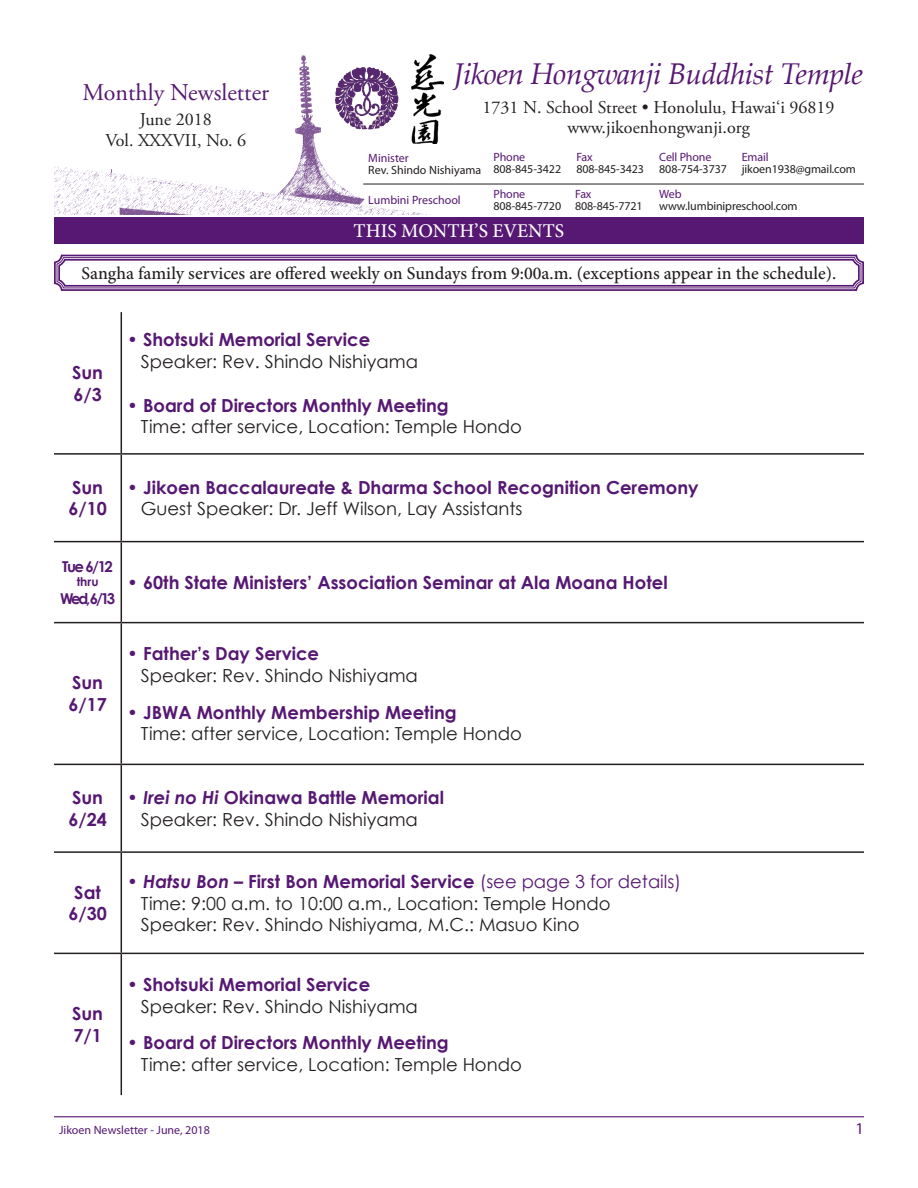
<style>
.page{position:relative;width:918px;height:1188px;background:#fff}
.page>*{position:absolute;margin:0;border:0;box-sizing:border-box;transform-origin:0 0}
.t1{font:italic 30px "Palatino Linotype";letter-spacing:-.02em;color:#561872}
.t2{font:24px "Adobe Garamond Pro";color:#561872}
.t3{font:500 19.5px "Minion Pro";color:#fff}
.t4{font:18px/21.6px "Century Gothic";color:#231f20}
.t5{font:700 18px/21.6px "Century Gothic";color:#561872}
.t6{font:500 18px "Minion Pro";color:#231f20}
.t7{font:18px/21.6px "Adobe Garamond Pro";color:#231f20;text-align:center}
.t8{font:16.5px "Myriad Pro";color:#561872}
.t9{font:700 15px "Century Gothic";letter-spacing:-.125em;color:#561872}
.t10{font:12px "Myriad Pro";letter-spacing:-.01em;color:#231f20}
.t11{font:12px "Myriad Pro";color:#561872}
.t12{font:700 12px "Century Gothic";color:#561872}
.s1{font-weight:700;color:#561872}
.s2{font-weight:700;font-style:italic;color:#561872}
.s3{color:#561872}
</style>
<div class="page">
<hr style="left:54px;top:1116px;width:810px;height:1px;background:#561872">
<svg style="left:54px;top:254px;width:810px;height:37px"></svg>
<div style="left:57px;top:257px;width:804px;height:31px;border:1px solid #561872;border-radius:6px"></div>
<div style="left:58px;top:259px;width:802px;height:28px;border:2px solid #561872;border-radius:6px"></div>
<img style="left:54px;top:55px;width:436px;height:160px">
<div style="left:54px;top:217px;width:810px;height:27px;background:#561872"></div>
<hr style="left:363px;top:184px;width:501px;height:1px;background:#231f20">
<img style="left:335px;top:67px;width:64px;height:63px">
<img style="left:411px;top:54px;width:32px;height:90px">
<hr style="left:121px;top:312px;width:1px;height:141px;background:#231f20">
<hr style="left:121px;top:455px;width:1px;height:86px;background:#231f20">
<hr style="left:121px;top:542px;width:1px;height:80px;background:#231f20">
<hr style="left:121px;top:623px;width:1px;height:141px;background:#231f20">
<hr style="left:121px;top:765px;width:1px;height:86px;background:#231f20">
<hr style="left:121px;top:853px;width:1px;height:100px;background:#231f20">
<hr style="left:121px;top:954px;width:1px;height:141px;background:#231f20">
<hr style="left:54px;top:453px;width:67px;height:2px;background:#231f20">
<hr style="left:121px;top:453px;width:743px;height:2px;background:#231f20">
<hr style="left:54px;top:541px;width:67px;height:1px;background:#231f20">
<hr style="left:121px;top:541px;width:743px;height:1px;background:#231f20">
<hr style="left:54px;top:622px;width:67px;height:1px;background:#231f20">
<hr style="left:121px;top:622px;width:743px;height:1px;background:#231f20">
<hr style="left:54px;top:764px;width:67px;height:1px;background:#231f20">
<hr style="left:121px;top:764px;width:743px;height:1px;background:#231f20">
<hr style="left:54px;top:851px;width:67px;height:2px;background:#231f20">
<hr style="left:121px;top:851px;width:743px;height:2px;background:#231f20">
<hr style="left:54px;top:953px;width:67px;height:1px;background:#231f20">
<hr style="left:121px;top:953px;width:743px;height:1px;background:#231f20">
<h2 class="t2" style="left:82px;top:78px;width:188px">Monthly Newsletter</h2>
<p class="t7" style="left:105px;top:109px;width:142px">June 2018<br>Vol. XXXVII, No. 6</p>
<h1 class="t1" style="left:454px;top:53px;width:411px">Jikoen Hongwanji Buddhist Temple</h1>
<p class="t7" style="left:483px;top:98px;width:354px;line-height:19.5px">1731 N. School Street • Honolulu, Hawai‘i 96819 www.jikoenhongwanji.org</p>
<p class="t11" style="left:368px;top:151px;width:42px">Minister</p>
<p class="t10" style="left:368px;top:163px;width:115px">Rev. Shindo Nishiyama</p>
<p class="t11" style="left:494px;top:149px;width:33px">Phone</p>
<p class="t10" style="left:494px;top:161px;width:69px">808-845-3422</p>
<p class="t11" style="left:576px;top:149px;width:18px">Fax</p>
<p class="t10" style="left:576px;top:161px;width:69px">808-845-3423</p>
<p class="t11" style="left:659px;top:149px;width:54px">Cell Phone</p>
<p class="t10" style="left:659px;top:161px;width:69px">808-754-3737</p>
<p class="t11" style="left:742px;top:149px;width:28px">Email</p>
<p class="t10" style="left:742px;top:161px;width:116px">jikoen1938@gmail.com</p>
<p class="t11" style="left:368px;top:193px;width:94px">Lumbini Preschool</p>
<p class="t11" style="left:494px;top:187px;width:33px">Phone</p>
<p class="t10" style="left:494px;top:199px;width:69px">808-845-7720</p>
<p class="t11" style="left:575px;top:187px;width:18px">Fax</p>
<p class="t10" style="left:575px;top:199px;width:69px">808-845-7721</p>
<p class="t11" style="left:659px;top:187px;width:24px">Web</p>
<p class="t10" style="left:659px;top:199px;width:140px">www.lumbinipreschool.com</p>
<p class="t3" style="left:354px;top:218px;width:212px">THIS MONTH’S EVENTS</p>
<p class="t6" style="left:82px;top:261px;width:756px">Sangha family services are offered weekly on Sundays from 9:00a.m. (exceptions appear in the schedule).</p>
<p class="t5" style="left:72px;top:361px;width:32px">Sun<br>6/3</p>
<p class="t5" style="left:127px;top:329px;width:244px">• Shotsuki Memorial Service</p>
<p class="t4" style="left:141px;top:350px;width:279px">Speaker: Rev. Shindo Nishiyama</p>
<p class="t5" style="left:127px;top:394px;width:323px">• Board of Directors Monthly Meeting</p>
<p class="t4" style="left:141px;top:416px;width:383px">Time: after service, Location: Temple Hondo</p>
<p class="t5" style="left:68px;top:476px;width:40px">Sun<br>6/10</p>
<p class="t5" style="left:127px;top:476px;width:573px">• Jikoen Baccalaureate &amp; Dharma School Recognition Ceremony</p>
<p class="t4" style="left:141px;top:498px;width:383px">Guest Speaker: Dr. Jeff Wilson, Lay Assistants</p>
<p class="t9" style="left:62px;top:557px;width:52px">Tue 6/12</p>
<p class="t12" style="left:77px;top:574px;width:23px">thru</p>
<p class="t9" style="left:60px;top:589px;width:57px">Wed,6/13</p>
<p class="t5" style="left:127px;top:571px;width:542px">• 60th State Ministers’ Association Seminar at Ala Moana Hotel</p>
<p class="t5" style="left:68px;top:672px;width:40px">Sun<br>6/17</p>
<p class="t5" style="left:127px;top:643px;width:193px">• Father’s Day Service</p>
<p class="t4" style="left:141px;top:664px;width:279px">Speaker: Rev. Shindo Nishiyama</p>
<p class="t5" style="left:127px;top:701px;width:331px">• JBWA Monthly Membership Meeting</p>
<p class="t4" style="left:141px;top:723px;width:383px">Time: after service, Location: Temple Hondo</p>
<p class="t5" style="left:68px;top:786px;width:40px">Sun<br>6/24</p>
<p class="t4" style="left:141px;top:787px;width:305px;text-indent:-14px"><span class="s1">•</span> <span class="s2">Irei no Hi</span> <span class="s1">Okinawa Battle Memorial<br></span>Speaker: Rev. Shindo Nishiyama</p>
<p class="t5" style="left:68px;top:881px;width:40px;text-align:center">Sat<br>6/30</p>
<p class="t4" style="left:141px;top:870px;width:542px;text-indent:-14px"><span class="s1">•</span> <span class="s2">Hatsu Bon</span> <span class="s1">– First Bon Memorial Service</span> <span class="s3">(see page 3 for details)<br></span>Time: 9:00 a.m. to 10:00 a.m., Location: Temple Hondo<br>Speaker: Rev. Shindo Nishiyama, M.C.: Masuo Kino</p>
<p class="t5" style="left:72px;top:1002px;width:32px">Sun<br>7/1</p>
<p class="t5" style="left:127px;top:973px;width:244px">• Shotsuki Memorial Service</p>
<p class="t4" style="left:141px;top:995px;width:279px">Speaker: Rev. Shindo Nishiyama</p>
<p class="t5" style="left:127px;top:1032px;width:323px">• Board of Directors Monthly Meeting</p>
<p class="t4" style="left:141px;top:1053px;width:383px">Time: after service, Location: Temple Hondo</p>
<p class="t11" style="left:59px;top:1123px;width:152px">Jikoen Newsletter - June, 2018</p>
<p class="t8" style="left:856px;top:1118px;width:10px">1</p>
</div>
